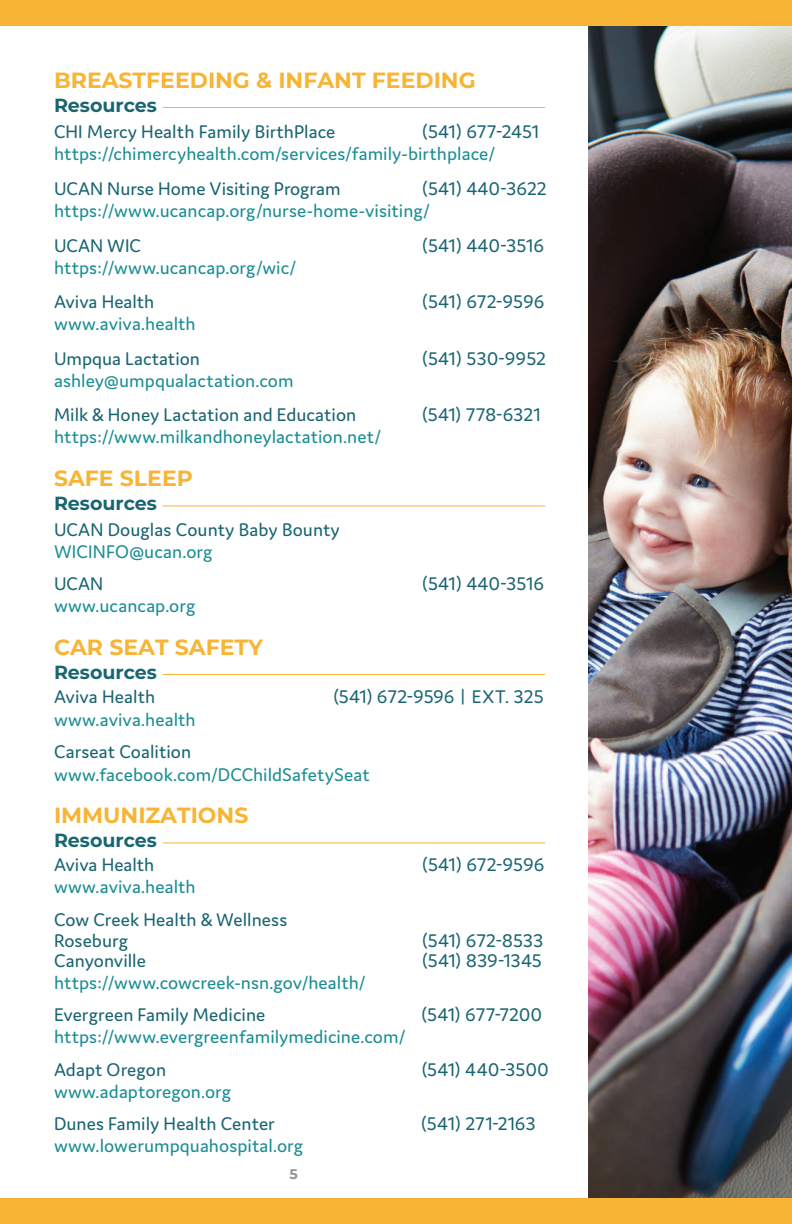
<style>
.page{position:relative;width:792px;height:1224px;background:#fff}
.page>*{position:absolute;margin:0;border:0;box-sizing:border-box;transform-origin:0 0}
.t1{font:100 22px "Montserrat";color:#f8b434}
.t2{font:19.6px/22px "Domus";color:#196571}
.t3{font:19.6px/22px "Domus";color:#1c8e95}
.t4{font:19.6px "Domus";letter-spacing:.005em;color:#1c8e93}
.t5{font:100 19px "Montserrat";color:#196571}
.t6{font:100 14px "Montserrat";color:#939598}
.s1{color:#196571}
.s2{color:#1c8e95}
</style>
<div class="page">
<img style="left:588px;top:25px;width:204px;height:1174px">
<div style="left:0;top:0;width:792px;height:25px;background:#f8b434"></div>
<div style="left:0;top:1199px;width:792px;height:25px;background:#f8b434"></div>
<hr style="left:163px;top:107px;width:382px;height:1px;background:#f8b434">
<hr style="left:163px;top:505px;width:382px;height:1px;background:#f8b434">
<hr style="left:163px;top:674px;width:382px;height:1px;background:#f8b434">
<hr style="left:163px;top:842px;width:382px;height:1px;background:#f8b434">
<p class="t1" style="left:54px;top:66px;width:423px">BREASTFEEDING &amp; INFANT FEEDING</p>
<p class="t5" style="left:54px;top:93px;width:105px">Resources</p>
<p class="t2" style="left:54px;top:120px;width:283px">CHI Mercy Health Family BirthPlace</p>
<p class="t3" style="left:54px;top:120px;width:487px;text-indent:368px"><span class="s1">(541) 677-2451 </span>https://chimercyhealth.com/services/family-birthplace/</p>
<p class="t2" style="left:54px;top:177px;width:288px">UCAN Nurse Home Visiting Program</p>
<p class="t3" style="left:54px;top:177px;width:494px;text-indent:368px"><span class="s1">(541) 440-3622 </span>https://www.ucancap.org/nurse-home-visiting/</p>
<p class="t2" style="left:54px;top:234px;width:89px">UCAN WIC</p>
<p class="t2" style="left:422px;top:234px;width:123px">(541) 440-3516</p>
<p class="t3" style="left:54px;top:256px;width:244px">https://www.ucancap.org/wic/</p>
<p class="t2" style="left:54px;top:290px;width:102px">Aviva Health</p>
<p class="t2" style="left:422px;top:290px;width:124px">(541) 672-9596</p>
<p class="t3" style="left:54px;top:312px;width:143px">www.aviva.health</p>
<p class="t2" style="left:54px;top:347px;width:148px">Umpqua Lactation</p>
<p class="t2" style="left:422px;top:347px;width:125px">(541) 530-9952</p>
<p class="t3" style="left:54px;top:369px;width:241px">ashley@umpqualactation.com</p>
<p class="t2" style="left:54px;top:404px;width:304px">Milk &amp; Honey Lactation and Education</p>
<p class="t2" style="left:422px;top:404px;width:120px">(541) 778-6321</p>
<p class="t3" style="left:54px;top:426px;width:329px">https://www.milkandhoneylactation.net/</p>
<p class="t1" style="left:54px;top:463px;width:140px">SAFE SLEEP</p>
<p class="t5" style="left:54px;top:490px;width:105px">Resources</p>
<p class="t2" style="left:54px;top:518px;width:287px">UCAN Douglas County Baby Bounty<br><span class="s2">WICINFO@ucan.org</span></p>
<p class="t2" style="left:54px;top:573px;width:51px">UCAN</p>
<p class="t2" style="left:422px;top:573px;width:123px">(541) 440-3516</p>
<p class="t3" style="left:54px;top:595px;width:143px">www.ucancap.org</p>
<p class="t1" style="left:54px;top:632px;width:211px">CAR SEAT SAFETY</p>
<p class="t5" style="left:54px;top:659px;width:105px">Resources</p>
<p class="t2" style="left:54px;top:686px;width:103px">Aviva Health</p>
<p class="t2" style="left:333px;top:686px;width:212px">(541) 672-9596 | EXT. 325</p>
<p class="t4" style="left:54px;top:709px;width:143px">www.aviva.health</p>
<p class="t2" style="left:54px;top:741px;width:139px">Carseat Coalition</p>
<p class="t4" style="left:54px;top:764px;width:317px">www.facebook.com/DCChildSafetySeat</p>
<p class="t1" style="left:54px;top:801px;width:196px">IMMUNIZATIONS</p>
<p class="t5" style="left:54px;top:828px;width:105px">Resources</p>
<p class="t2" style="left:54px;top:854px;width:102px">Aviva Health</p>
<p class="t2" style="left:422px;top:854px;width:124px">(541) 672-9596</p>
<p class="t3" style="left:54px;top:876px;width:143px">www.aviva.health</p>
<p class="t2" style="left:54px;top:909px;width:235px">Cow Creek Health &amp; Wellness</p>
<p class="t2" style="left:54px;top:929px;width:76px">Roseburg</p>
<p class="t2" style="left:422px;top:929px;width:123px">(541) 672-8533</p>
<p class="t2" style="left:54px;top:949px;width:93px">Canyonville</p>
<p class="t2" style="left:422px;top:949px;width:121px">(541) 839-1345</p>
<p class="t4" style="left:54px;top:972px;width:313px">https://www.cowcreek-nsn.gov/health/</p>
<p class="t2" style="left:54px;top:1004px;width:213px">Evergreen Family Medicine</p>
<p class="t2" style="left:422px;top:1004px;width:122px">(541) 677-7200</p>
<p class="t3" style="left:54px;top:1026px;width:353px">https://www.evergreenfamilymedicine.com/</p>
<p class="t2" style="left:54px;top:1058px;width:114px">Adapt Oregon</p>
<p class="t2" style="left:422px;top:1058px;width:129px">(541) 440-3500</p>
<p class="t3" style="left:54px;top:1080px;width:179px">www.adaptoregon.org</p>
<p class="t2" style="left:54px;top:1113px;width:222px">Dunes Family Health Center</p>
<p class="t2" style="left:421px;top:1113px;width:116px">(541) 271-2163</p>
<p class="t3" style="left:54px;top:1135px;width:251px">www.lowerumpquahospital.org</p>
<p class="t6" style="left:289px;top:1164px;width:10px">5</p>
</div>
